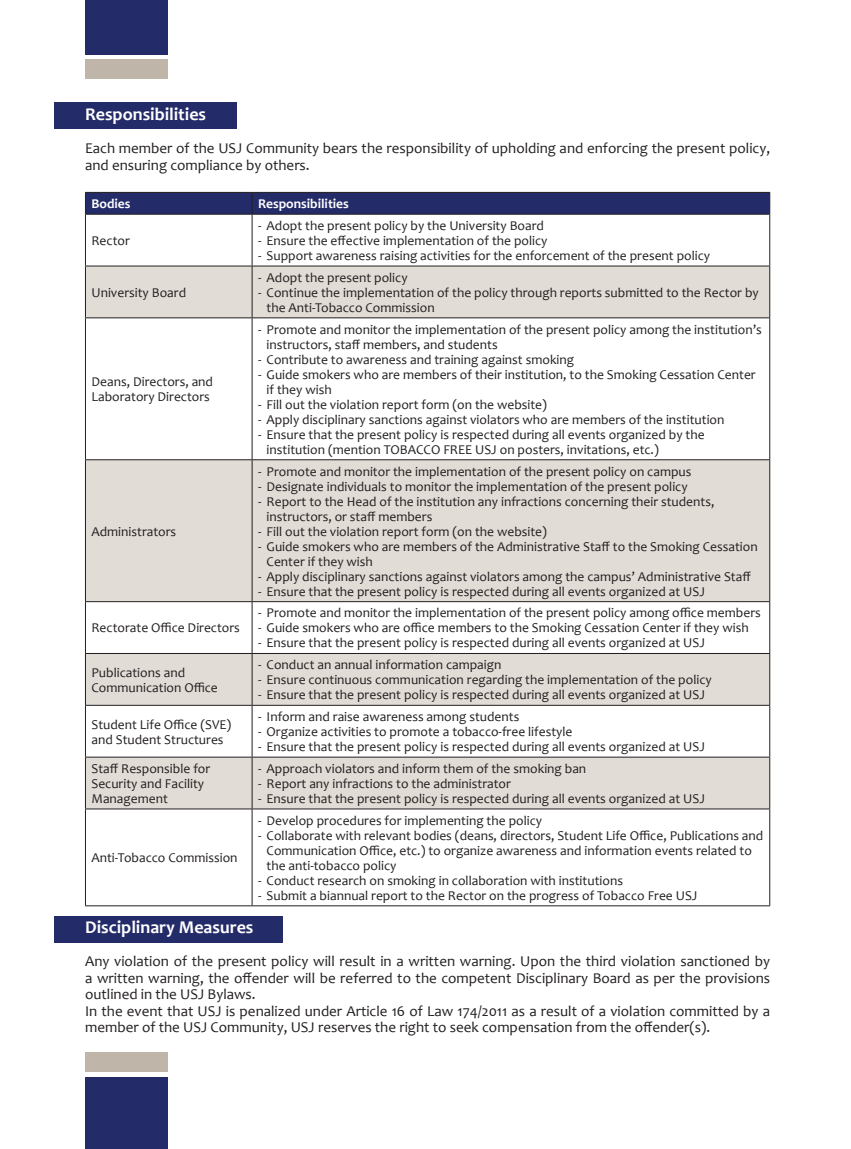
<style>
.page{position:relative;width:851px;height:1149px;background:#fff}
.page>*{position:absolute;margin:0;border:0;box-sizing:border-box;transform-origin:0 0}
.t1{font:700 18px "Candara";color:#fff}
.t2{font:15px/16.5px "Candara";color:#231f20}
.t3{font:13.5px/15px "Candara";color:#231f20}
.t4{font:700 13.5px "Candara";color:#fff}
</style>
<div class="page">
<div style="left:85px;top:1076px;width:83px;height:72px;background:#242b69"></div>
<div style="left:85px;top:1051px;width:83px;height:19px;background:#bfb5a9"></div>
<div style="left:85px;top:60px;width:83px;height:19px;background:#bfb5a9"></div>
<div style="left:85px;top:0;width:83px;height:54px;background:#242b69"></div>
<div style="left:54px;top:103px;width:182px;height:26px;background:#242b69"></div>
<div style="left:54px;top:915px;width:229px;height:26px;background:#242b69"></div>
<svg style="left:86px;top:266px;width:683px;height:542px;fill:#e2dcd6"></svg>
<svg style="left:85px;top:192px;width:685px;height:22px;background:#242a64"></svg>
<hr style="left:85px;top:214px;width:167px;height:1px;background:#231f20">
<hr style="left:85px;top:214px;width:1px;height:51px;background:#231f20">
<hr style="left:252px;top:214px;width:518px;height:1px;background:#231f20">
<hr style="left:252px;top:214px;width:1px;height:51px;background:#231f20">
<hr style="left:769px;top:214px;width:1px;height:51px;background:#231f20">
<hr style="left:85px;top:265px;width:167px;height:1px;background:#231f20">
<hr style="left:85px;top:266px;width:1px;height:51px;background:#231f20">
<hr style="left:252px;top:265px;width:518px;height:1px;background:#231f20">
<hr style="left:252px;top:266px;width:1px;height:51px;background:#231f20">
<hr style="left:769px;top:266px;width:1px;height:51px;background:#231f20">
<hr style="left:85px;top:317px;width:167px;height:1px;background:#231f20">
<hr style="left:85px;top:318px;width:1px;height:141px;background:#231f20">
<hr style="left:252px;top:317px;width:518px;height:1px;background:#231f20">
<hr style="left:252px;top:318px;width:1px;height:141px;background:#231f20">
<hr style="left:769px;top:318px;width:1px;height:141px;background:#231f20">
<hr style="left:85px;top:459px;width:167px;height:1px;background:#231f20">
<hr style="left:85px;top:460px;width:1px;height:141px;background:#231f20">
<hr style="left:252px;top:459px;width:518px;height:1px;background:#231f20">
<hr style="left:252px;top:460px;width:1px;height:141px;background:#231f20">
<hr style="left:769px;top:460px;width:1px;height:141px;background:#231f20">
<hr style="left:85px;top:601px;width:167px;height:1px;background:#231f20">
<hr style="left:85px;top:602px;width:1px;height:51px;background:#231f20">
<hr style="left:252px;top:601px;width:518px;height:1px;background:#231f20">
<hr style="left:252px;top:602px;width:1px;height:51px;background:#231f20">
<hr style="left:769px;top:602px;width:1px;height:51px;background:#231f20">
<hr style="left:85px;top:653px;width:167px;height:1px;background:#231f20">
<hr style="left:85px;top:653px;width:1px;height:51px;background:#231f20">
<hr style="left:252px;top:653px;width:518px;height:1px;background:#231f20">
<hr style="left:252px;top:653px;width:1px;height:51px;background:#231f20">
<hr style="left:769px;top:653px;width:1px;height:51px;background:#231f20">
<hr style="left:85px;top:704px;width:167px;height:1px;background:#231f20">
<hr style="left:85px;top:705px;width:1px;height:51px;background:#231f20">
<hr style="left:252px;top:704px;width:518px;height:1px;background:#231f20">
<hr style="left:252px;top:705px;width:1px;height:51px;background:#231f20">
<hr style="left:769px;top:705px;width:1px;height:51px;background:#231f20">
<hr style="left:85px;top:756px;width:167px;height:1px;background:#231f20">
<hr style="left:85px;top:757px;width:1px;height:51px;background:#231f20">
<hr style="left:252px;top:756px;width:518px;height:1px;background:#231f20">
<hr style="left:252px;top:757px;width:1px;height:51px;background:#231f20">
<hr style="left:769px;top:757px;width:1px;height:51px;background:#231f20">
<hr style="left:85px;top:808px;width:167px;height:1px;background:#231f20">
<hr style="left:85px;top:809px;width:1px;height:96px;background:#231f20">
<hr style="left:252px;top:808px;width:518px;height:1px;background:#231f20">
<hr style="left:252px;top:809px;width:1px;height:96px;background:#231f20">
<hr style="left:769px;top:809px;width:1px;height:96px;background:#231f20">
<hr style="left:85px;top:905px;width:167px;height:1px;background:#231f20">
<hr style="left:252px;top:905px;width:518px;height:1px;background:#231f20">
<p class="t1" style="left:85px;top:103px;width:122px">Responsibilities</p>
<p class="t2" style="left:85px;top:140px;width:686px">Each member of the USJ Community bears the responsibility of upholding and enforcing the present policy, and ensuring compliance by others.</p>
<p class="t4" style="left:91px;top:196px;width:40px">Bodies</p>
<p class="t4" style="left:258px;top:196px;width:92px">Responsibilities</p>
<p class="t3" style="left:91px;top:233px;width:40px">Rector</p>
<p class="t3" style="left:258px;top:218px;width:287px">- Adopt the present policy by the University Board</p>
<p class="t3" style="left:258px;top:233px;width:291px">- Ensure the effective implementation of the policy</p>
<p class="t3" style="left:258px;top:248px;width:453px">- Support awareness raising activities for the enforcement of the present policy</p>
<p class="t3" style="left:91px;top:285px;width:96px">University Board</p>
<p class="t3" style="left:91px;top:374px;width:123px">Deans, Directors, and<br>Laboratory Directors</p>
<p class="t3" style="left:91px;top:523px;width:86px">Administrators</p>
<p class="t3" style="left:91px;top:620px;width:150px">Rectorate Office Directors</p>
<p class="t3" style="left:91px;top:664px;width:128px">Publications and<br>Communication Office</p>
<p class="t3" style="left:91px;top:716px;width:141px">Student Life Office (SVE) and Student Structures</p>
<p class="t3" style="left:258px;top:270px;width:151px">- Adopt the present policy</p>
<p class="t3" style="left:266px;top:285px;width:493px;text-indent:-9px">- Continue the implementation of the policy through reports submitted to the Rector by the Anti-Tobacco Commission</p>
<p class="t3" style="left:266px;top:322px;width:496px;text-indent:-9px">- Promote and monitor the implementation of the present policy among the institution’s instructors, staff members, and students</p>
<p class="t3" style="left:258px;top:352px;width:317px">- Contribute to awareness and training against smoking</p>
<p class="t3" style="left:266px;top:367px;width:490px;text-indent:-9px">- Guide smokers who are members of their institution, to the Smoking Cessation Center if they wish</p>
<p class="t3" style="left:258px;top:397px;width:290px">- Fill out the violation report form (on the website)</p>
<p class="t3" style="left:258px;top:412px;width:468px">- Apply disciplinary sanctions against violators who are members of the institution</p>
<p class="t3" style="left:266px;top:427px;width:439px;text-indent:-9px">- Ensure that the present policy is respected during all events organized by the institution (mention TOBACCO FREE USJ on posters, invitations, etc.)</p>
<p class="t3" style="left:258px;top:463px;width:435px">- Promote and monitor the implementation of the present policy on campus</p>
<p class="t3" style="left:258px;top:478px;width:431px">- Designate individuals to monitor the implementation of the present policy</p>
<p class="t3" style="left:266px;top:493px;width:449px;text-indent:-9px">- Report to the Head of the institution any infractions concerning their students, instructors, or staff members</p>
<p class="t3" style="left:258px;top:523px;width:290px">- Fill out the violation report form (on the website)</p>
<p class="t3" style="left:266px;top:538px;width:492px;text-indent:-9px">- Guide smokers who are members of the Administrative Staff to the Smoking Cessation<br>Center if they wish</p>
<p class="t3" style="left:258px;top:568px;width:494px">- Apply disciplinary sanctions against violators among the campus’ Administrative Staff</p>
<p class="t3" style="left:258px;top:583px;width:448px">- Ensure that the present policy is respected during all events organized at USJ</p>
<p class="t3" style="left:258px;top:605px;width:504px">- Promote and monitor the implementation of the present policy among office members</p>
<p class="t3" style="left:258px;top:620px;width:492px">- Guide smokers who are office members to the Smoking Cessation Center if they wish</p>
<p class="t3" style="left:258px;top:635px;width:448px">- Ensure that the present policy is respected during all events organized at USJ</p>
<p class="t3" style="left:258px;top:657px;width:245px">- Conduct an annual information campaign</p>
<p class="t3" style="left:258px;top:672px;width:455px">- Ensure continuous communication regarding the implementation of the policy</p>
<p class="t3" style="left:258px;top:687px;width:448px">- Ensure that the present policy is respected during all events organized at USJ</p>
<p class="t3" style="left:258px;top:709px;width:263px">- Inform and raise awareness among students</p>
<p class="t3" style="left:258px;top:724px;width:316px">- Organize activities to promote a tobacco-free lifestyle</p>
<p class="t3" style="left:258px;top:739px;width:448px">- Ensure that the present policy is respected during all events organized at USJ</p>
<p class="t3" style="left:91px;top:760px;width:120px">Staff Responsible for<br>Security and Facility<br>Management</p>
<p class="t3" style="left:258px;top:760px;width:329px">- Approach violators and inform them of the smoking ban</p>
<p class="t3" style="left:258px;top:775px;width:254px">- Report any infractions to the administrator</p>
<p class="t3" style="left:258px;top:790px;width:448px">- Ensure that the present policy is respected during all events organized at USJ</p>
<p class="t3" style="left:91px;top:850px;width:147px">Anti-Tobacco Commission</p>
<p class="t3" style="left:258px;top:812px;width:285px">- Develop procedures for implementing the policy</p>
<p class="t3" style="left:266px;top:827px;width:498px;text-indent:-9px">- Collaborate with relevant bodies (deans, directors, Student Life Office, Publications and<br>Communication Office, etc.) to organize awareness and information events related to the anti-tobacco policy</p>
<p class="t3" style="left:258px;top:872px;width:366px">- Conduct research on smoking in collaboration with institutions</p>
<p class="t3" style="left:258px;top:887px;width:441px">- Submit a biannual report to the Rector on the progress of Tobacco Free USJ</p>
<p class="t1" style="left:85px;top:916px;width:170px">Disciplinary Measures</p>
<p class="t2" style="left:85px;top:952px;width:686px;text-align:justify">Any violation of the present policy will result in a written warning. Upon the third violation sanctioned by a written warning, the offender will be referred to the competent Disciplinary Board as per the provisions outlined in the USJ Bylaws.</p>
<p class="t2" style="left:85px;top:1002px;width:686px">In the event that USJ is penalized under Article 16 of Law 174/2011 as a result of a violation committed by a member of the USJ Community, USJ reserves the right to seek compensation from the offender(s).</p>
</div>
